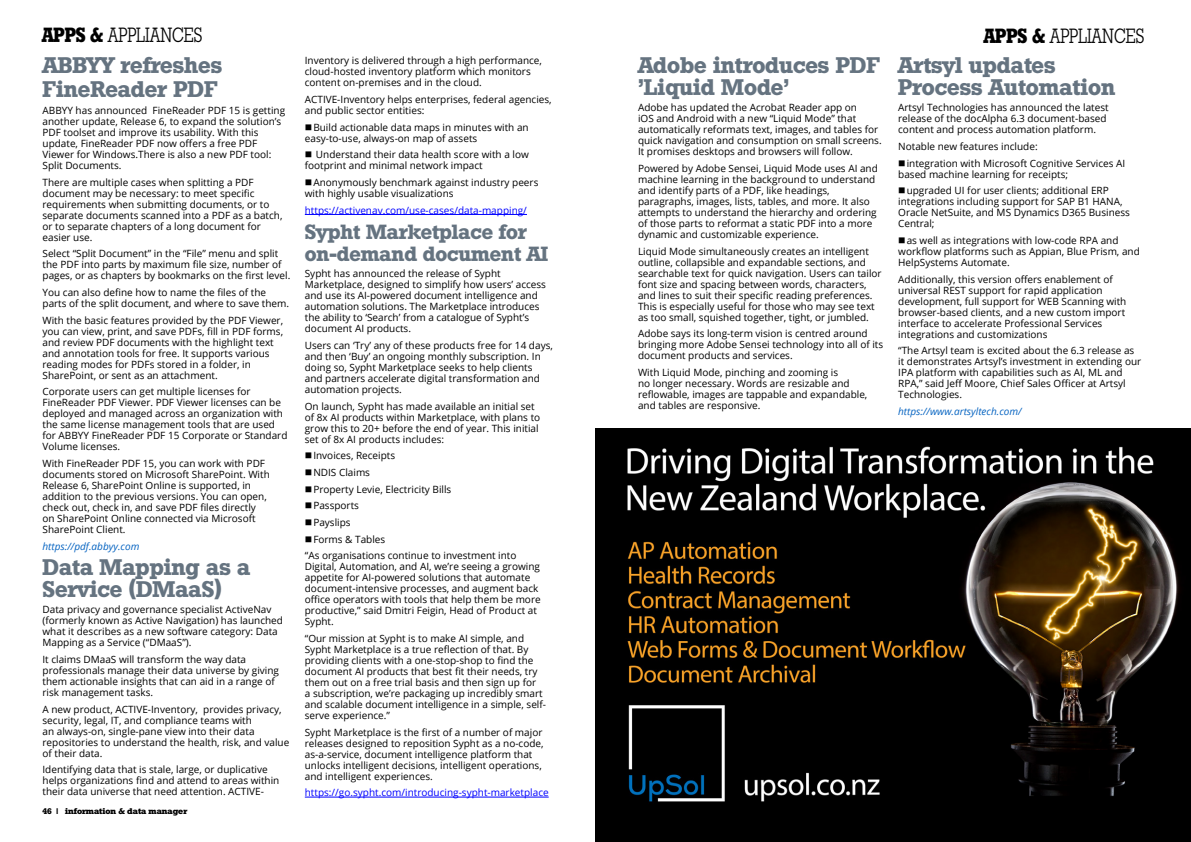
<style>
.page{position:relative;width:1191px;height:842px;background:#fff}
.page>*{position:absolute;margin:0;border:0;box-sizing:border-box;transform-origin:0 0}
.Subhead2_2019{font:700 22px/22px "Stafford Serial";color:#657380}
.Subhead2_2019-2{font:700 20px/22px "Stafford Serial";color:#657380}
.t1{font:300 20px "Stafford Serial";color:#000;scale:.8 1}
.Body1_2019_PDF{font:10px/11px "Open Sans";color:#000}
.Body1_2019_PDF-2{font:10px "Open Sans";color:#00f}
.Body1_2019_PDF-3{font:italic 10px "Open Sans";color:#0563c1}
.t2{font:800 8px "Stafford Serial";color:#000}
.s1{font-weight:800}
</style>
<div class="page">
<hr style="left:305px;top:214px;width:222px;height:1px;background:#00f">
<hr style="left:305px;top:797px;width:244px;height:1px;background:#00f">
<img style="left:595px;top:428px;width:596px;height:414px">
<h2 class="t1" style="left:42px;top:23px;width:202px"><span class="s1">APPS &amp;</span> APPLIANCES</h2>
<p class="Subhead2_2019" style="left:43px;top:54px;width:181px">ABBYY refreshes</p>
<p class="Subhead2_2019" style="left:43px;top:78px;width:177px">FineReader PDF</p>
<p class="Body1_2019_PDF" style="left:43px;top:105px;width:244px">ABBYY has announced FineReader PDF 15 is getting another update, Release 6, to expand the solution’s PDF toolset and improve its usability. With this update, FineReader PDF now offers a free PDF Viewer for Windows.There is also a new PDF tool:<br>Split Documents.</p>
<p class="Body1_2019_PDF" style="left:43px;top:176px;width:241px">There are multiple cases when splitting a PDF document may be necessary: to meet specific requirements when submitting documents, or to separate documents scanned into a PDF as a batch, or to separate chapters of a long document for easier use.</p>
<p class="Body1_2019_PDF" style="left:43px;top:248px;width:249px">Select “Split Document” in the “File” menu and split the PDF into parts by maximum file size, number of pages, or as chapters by bookmarks on the first level.</p>
<p class="Body1_2019_PDF" style="left:43px;top:287px;width:248px">You can also define how to name the files of the parts of the split document, and where to save them.</p>
<p class="Body1_2019_PDF" style="left:43px;top:314px;width:242px">With the basic features provided by the PDF Viewer, you can view, print, and save PDFs, fill in PDF forms, and review PDF documents with the highlight text and annotation tools for free. It supports various reading modes for PDFs stored in a folder, in SharePoint, or sent as an attachment.</p>
<p class="Body1_2019_PDF" style="left:43px;top:386px;width:246px">Corporate users can get multiple licenses for FineReader PDF Viewer. PDF Viewer licenses can be deployed and managed across an organization with the same license management tools that are used for ABBYY FineReader PDF 15 Corporate or Standard Volume licenses.</p>
<p class="Body1_2019_PDF" style="left:43px;top:458px;width:229px">With FineReader PDF 15, you can work with PDF documents stored on Microsoft SharePoint. With Release 6, SharePoint Online is supported, in addition to the previous versions. You can open, check out, check in, and save PDF files directly on SharePoint Online connected via Microsoft SharePoint Client.</p>
<p class="Body1_2019_PDF-3" style="left:43px;top:539px;width:98px">https://pdf.abbyy.com</p>
<p class="Subhead2_2019" style="left:43px;top:556px;width:209px">Data Mapping as a<br>Service (DMaaS)</p>
<p class="Body1_2019_PDF" style="left:43px;top:604px;width:242px">Data privacy and governance specialist ActiveNav (formerly known as Active Navigation) has launched what it describes as a new software category: Data Mapping as a Service (“DMaaS”).</p>
<p class="Body1_2019_PDF" style="left:43px;top:654px;width:238px">It claims DMaaS will transform the way data professionals manage their data universe by giving them actionable insights that can aid in a range of risk management tasks.</p>
<p class="Body1_2019_PDF" style="left:43px;top:703px;width:248px">A new product, ACTIVE-Inventory, provides privacy, security, legal, IT, and compliance teams with<br>an always-on, single-pane view into their data repositories to understand the health, risk, and value of their data.</p>
<p class="Body1_2019_PDF" style="left:43px;top:764px;width:238px">Identifying data that is stale, large, or duplicative helps organizations find and attend to areas within their data universe that need attention. ACTIVE-</p>
<p class="t2" style="left:43px;top:806px;width:146px">46 | information &amp; data manager</p>
<p class="Body1_2019_PDF" style="left:305px;top:55px;width:239px">Inventory is delivered through a high performance, cloud-hosted inventory platform which monitors content on-premises and in the cloud.</p>
<p class="Body1_2019_PDF" style="left:305px;top:94px;width:248px">ACTIVE-Inventory helps enterprises, federal agencies, and public sector entities:</p>
<p class="Body1_2019_PDF" style="left:305px;top:121px;width:225px;text-indent:9px">Build actionable data maps in minutes with an easy-to-use, always-on map of assets</p>
<p class="Body1_2019_PDF" style="left:305px;top:149px;width:226px;text-indent:11px">Understand their data health score with a low footprint and minimal network impact</p>
<p class="Body1_2019_PDF" style="left:305px;top:177px;width:235px;text-indent:9px">Anonymously benchmark against industry peers with highly usable visualizations</p>
<p class="Body1_2019_PDF-2" style="left:305px;top:203px;width:224px">https://activenav.com/use-cases/data-mapping/</p>
<p class="Subhead2_2019-2" style="left:305px;top:220px;width:245px">Sypht Marketplace for on-demand document AI</p>
<p class="Body1_2019_PDF" style="left:305px;top:268px;width:243px">Sypht has announced the release of Sypht Marketplace, designed to simplify how users’ access and use its AI-powered document intelligence and automation solutions. The Marketplace introduces the ability to ‘Search’ from a catalogue of Sypht’s document AI products.</p>
<p class="Body1_2019_PDF" style="left:305px;top:339px;width:250px">Users can ‘Try’ any of these products free for 14 days, and then ‘Buy’ an ongoing monthly subscription. In doing so, Sypht Marketplace seeks to help clients<br>and partners accelerate digital transformation and automation projects.</p>
<p class="Body1_2019_PDF" style="left:305px;top:400px;width:237px">On launch, Sypht has made available an initial set of 8x AI products within Marketplace, with plans to grow this to 20+ before the end of year. This initial set of 8x AI products includes:</p>
<p class="Body1_2019_PDF" style="left:313px;top:450px;width:83px">Invoices, Receipts</p>
<p class="Body1_2019_PDF" style="left:313px;top:466px;width:58px">NDIS Claims</p>
<p class="Body1_2019_PDF" style="left:313px;top:483px;width:140px">Property Levie, Electricity Bills</p>
<p class="Body1_2019_PDF" style="left:313px;top:500px;width:47px">Passports</p>
<p class="Body1_2019_PDF" style="left:313px;top:516px;width:39px">Payslips</p>
<p class="Body1_2019_PDF" style="left:313px;top:533px;width:73px">Forms &amp; Tables</p>
<p class="Body1_2019_PDF" style="left:305px;top:550px;width:237px">“As organisations continue to investment into Digital, Automation, and AI, we’re seeing a growing appetite for AI-powered solutions that automate document-intensive processes, and augment back office operators with tools that help them be more productive,” said Dmitri Feigin, Head of Product at Sypht.</p>
<p class="Body1_2019_PDF" style="left:305px;top:633px;width:243px">“Our mission at Sypht is to make AI simple, and Sypht Marketplace is a true reflection of that. By providing clients with a one-stop-shop to find the document AI products that best fit their needs, try them out on a free trial basis and then sign up for<br>a subscription, we’re packaging up incredibly smart and scalable document intelligence in a simple, self&shy;serve experience.”</p>
<p class="Body1_2019_PDF" style="left:305px;top:726px;width:240px">Sypht Marketplace is the first of a number of major releases designed to reposition Sypht as a no-code, as-a-service, document intelligence platform that unlocks intelligent decisions, intelligent operations, and intelligent experiences.</p>
<p class="Body1_2019_PDF-2" style="left:305px;top:786px;width:245px">https://go.sypht.com/introducing-sypht-marketplace</p>
<p class="Subhead2_2019" style="left:638px;top:54px;width:243px">Adobe introduces PDF 'Liquid Mode'</p>
<p class="Body1_2019_PDF" style="left:638px;top:102px;width:245px">Adobe has updated the Acrobat Reader app on<br>iOS and Android with a new “Liquid Mode” that automatically reformats text, images, and tables for quick navigation and consumption on small screens.<br>It promises desktops and browsers will follow.</p>
<p class="Body1_2019_PDF" style="left:638px;top:163px;width:241px">Powered by Adobe Sensei, Liquid Mode uses AI and machine learning in the background to understand and identify parts of a PDF, like headings, paragraphs, images, lists, tables, and more. It also attempts to understand the hierarchy and ordering of those parts to reformat a static PDF into a more dynamic and customizable experience.</p>
<p class="Body1_2019_PDF" style="left:638px;top:245px;width:245px">Liquid Mode simultaneously creates an intelligent outline, collapsible and expandable sections, and searchable text for quick navigation. Users can tailor font size and spacing between words, characters, and lines to suit their specific reading preferences.<br>This is especially useful for those who may see text as too small, squished together, tight, or jumbled.</p>
<p class="Body1_2019_PDF" style="left:638px;top:328px;width:247px">Adobe says its long-term vision is centred around bringing more Adobe Sensei technology into all of its document products and services.</p>
<p class="Body1_2019_PDF" style="left:638px;top:367px;width:231px">With Liquid Mode, pinching and zooming is<br>no longer necessary. Words are resizable and reflowable, images are tappable and expandable, and tables are responsive.</p>
<h2 class="t1" style="left:983px;top:24px;width:202px"><span class="s1">APPS &amp;</span> APPLIANCES</h2>
<p class="Subhead2_2019" style="left:898px;top:54px;width:218px">Artsyl updates<br>Process Automation</p>
<p class="Body1_2019_PDF" style="left:898px;top:102px;width:212px">Artsyl Technologies has announced the latest release of the docAlpha 6.3 document-based content and process automation platform.</p>
<p class="Body1_2019_PDF" style="left:898px;top:141px;width:141px">Notable new features include:</p>
<p class="Body1_2019_PDF" style="left:898px;top:157px;width:228px;text-indent:9px">integration with Microsoft Cognitive Services AI based machine learning for receipts;</p>
<p class="Body1_2019_PDF" style="left:898px;top:185px;width:233px;text-indent:9px">upgraded UI for user clients; additional ERP integrations including support for SAP B1 HANA, Oracle NetSuite, and MS Dynamics D365 Business Central;</p>
<p class="Body1_2019_PDF" style="left:898px;top:235px;width:243px;text-indent:9px">as well as integrations with low-code RPA and workflow platforms such as Appian, Blue Prism, and<br>HelpSystems Automate.</p>
<p class="Body1_2019_PDF" style="left:898px;top:273px;width:230px">Additionally, this version offers enablement of universal REST support for rapid application development, full support for WEB Scanning with browser-based clients, and a new custom import interface to accelerate Professional Services integrations and customizations</p>
<p class="Body1_2019_PDF" style="left:898px;top:345px;width:244px">“The Artsyl team is excited about the 6.3 release as it demonstrates Artsyl’s investment in extending our IPA platform with capabilities such as AI, ML and RPA,” said Jeff Moore, Chief Sales Officer at Artsyl Technologies.</p>
<p class="Body1_2019_PDF-3" style="left:898px;top:404px;width:125px">https://www.artsyltech.com/</p>
</div>
